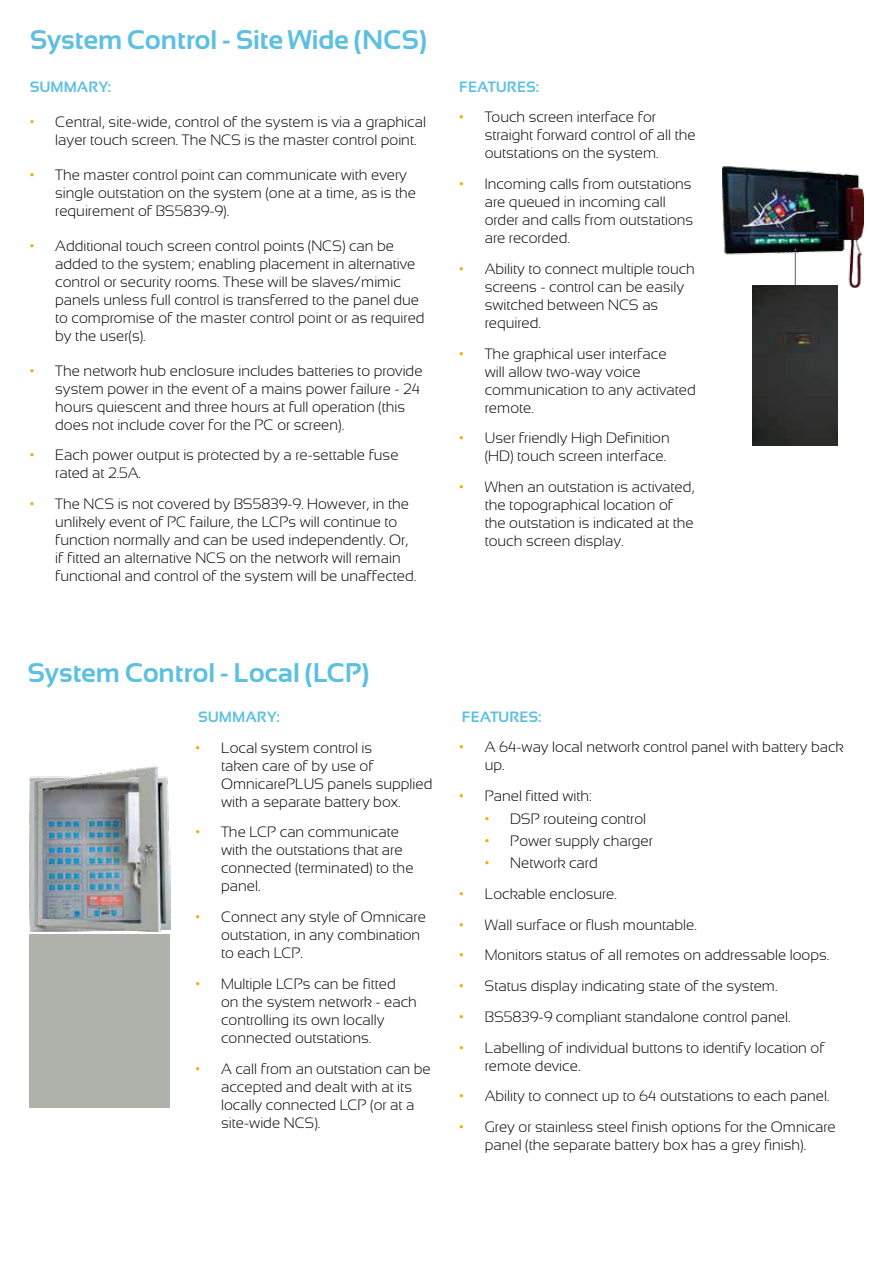
<style>
.page{position:relative;width:893px;height:1263px;background:#fff}
.page>*{position:absolute;margin:0;border:0;box-sizing:border-box;transform-origin:0 0}
.t1{font:700 27px "Sansation";color:#5dc0e0}
.t2{font:300 15px/18px "Sansation";color:#000}
.t3{font:700 15px "Sansation";color:#5dc0e0}
.s1{color:#f8ac00}
</style>
<div class="page">
<img style="left:753px;top:289px;width:85px;height:157px">
<img style="left:723px;top:166px;width:140px;height:123px">
<img style="left:30px;top:766px;width:140px;height:166px">
<div style="left:30px;top:934px;width:140px;height:174px;background:#afb1ab"></div>
<h1 class="t1" style="left:30px;top:25px;width:399px">System Control - Site Wide (NCS)</h1>
<p class="t3" style="left:30px;top:78px;width:83px">SUMMARY:</p>
<p class="t2" style="left:55px;top:112px;width:372px;text-indent:-26px"><span class="s1">•</span> Central, site-wide, control of the system is via a graphical layer touch screen. The NCS is the master control point.</p>
<p class="t2" style="left:55px;top:165px;width:362px;text-indent:-26px"><span class="s1">•</span> The master control point can communicate with every single outstation on the system (one at a time, as is the requirement of BS5839-9).</p>
<p class="t2" style="left:55px;top:236px;width:371px;text-indent:-26px"><span class="s1">•</span> Additional touch screen control points (NCS) can be added to the system; enabling placement in alternative control or security rooms. These will be slaves/mimic panels unless full control is transferred to the panel due to compromise of the master control point or as required by the user(s).</p>
<p class="t2" style="left:55px;top:361px;width:369px;text-indent:-26px"><span class="s1">•</span> The network hub enclosure includes batteries to provide system power in the event of a mains power failure - 24 hours quiescent and three hours at full operation (this does not include cover for the PC or screen).</p>
<p class="t2" style="left:55px;top:446px;width:345px;text-indent:-26px"><span class="s1">•</span> Each power output is protected by a re-settable fuse rated at 2.5A.</p>
<p class="t2" style="left:55px;top:495px;width:363px;text-indent:-26px"><span class="s1">•</span> The NCS is not covered by BS5839-9. However, in the unlikely event of PC failure, the LCPs will continue to function normally and can be used independently. Or, if fitted an alternative NCS on the network will remain functional and control of the system will be unaffected.</p>
<p class="t3" style="left:459px;top:78px;width:81px">FEATURES:</p>
<p class="t2" style="left:485px;top:108px;width:212px;text-indent:-26px"><span class="s1">•</span> Touch screen interface for straight forward control of all the outstations on the system.</p>
<p class="t2" style="left:485px;top:175px;width:210px;text-indent:-26px"><span class="s1">•</span> Incoming calls from outstations are queued in incoming call order and calls from outstations are recorded.</p>
<p class="t2" style="left:485px;top:260px;width:212px;text-indent:-26px"><span class="s1">•</span> Ability to connect multiple touch screens - control can be easily switched between NCS as required.</p>
<p class="t2" style="left:485px;top:344px;width:213px;text-indent:-26px"><span class="s1">•</span> The graphical user interface<br>will allow two-way voice communication to any activated remote.</p>
<p class="t2" style="left:459px;top:429px;width:212px;text-align:right"><span class="s1">•</span> User friendly High Definition (HD) touch screen interface.</p>
<p class="t2" style="left:485px;top:478px;width:211px;text-indent:-26px"><span class="s1">•</span> When an outstation is activated, the topographical location of the outstation is indicated at the touch screen display.</p>
<h1 class="t1" style="left:28px;top:658px;width:344px">System Control - Local (LCP)</h1>
<p class="t3" style="left:198px;top:708px;width:83px">SUMMARY:</p>
<p class="t2" style="left:221px;top:738px;width:213px;text-indent:-26px"><span class="s1">•</span> Local system control is<br>taken care of by use of<br>OmnicarePLUS panels supplied with a separate battery box.</p>
<p class="t2" style="left:221px;top:823px;width:194px;text-indent:-26px"><span class="s1">•</span> The LCP can communicate with the outstations that are connected (terminated) to the panel.</p>
<p class="t2" style="left:221px;top:908px;width:206px;text-indent:-26px"><span class="s1">•</span> Connect any style of Omnicare outstation, in any combination to each LCP.</p>
<p class="t2" style="left:221px;top:975px;width:197px;text-indent:-26px"><span class="s1">•</span> Multiple LCPs can be fitted on the system network - each controlling its own locally connected outstations.</p>
<p class="t2" style="left:221px;top:1059px;width:211px;text-indent:-26px"><span class="s1">•</span> A call from an outstation can be accepted and dealt with at its locally connected LCP (or at a site-wide NCS).</p>
<p class="t3" style="left:462px;top:708px;width:81px">FEATURES:</p>
<p class="t2" style="left:485px;top:738px;width:360px;text-indent:-26px"><span class="s1">•</span> A 64-way local network control panel with battery back up.</p>
<p class="t2" style="left:459px;top:787px;width:134px"><span class="s1">•</span> Panel fitted with:</p>
<p class="t2" style="left:485px;top:809px;width:163px"><span class="s1">•</span> DSP routeing control</p>
<p class="t2" style="left:485px;top:832px;width:170px"><span class="s1">•</span> Power supply charger</p>
<p class="t2" style="left:485px;top:854px;width:114px"><span class="s1">•</span> Network card</p>
<p class="t2" style="left:459px;top:885px;width:159px"><span class="s1">•</span> Lockable enclosure.</p>
<p class="t2" style="left:459px;top:915px;width:239px"><span class="s1">•</span> Wall surface or flush mountable.</p>
<p class="t2" style="left:459px;top:946px;width:371px"><span class="s1">•</span> Monitors status of all remotes on addressable loops.</p>
<p class="t2" style="left:459px;top:977px;width:320px"><span class="s1">•</span> Status display indicating state of the system.</p>
<p class="t2" style="left:459px;top:1008px;width:333px"><span class="s1">•</span> BS5839-9 compliant standalone control panel.</p>
<p class="t2" style="left:485px;top:1038px;width:341px;text-indent:-26px"><span class="s1">•</span> Labelling of individual buttons to identify location of remote device.</p>
<p class="t2" style="left:459px;top:1087px;width:372px"><span class="s1">•</span> Ability to connect up to 64 outstations to each panel.</p>
<p class="t2" style="left:459px;top:1118px;width:378px;text-align:center"><span class="s1">•</span> Grey or stainless steel finish options for the Omnicare panel (the separate battery box has a grey finish).</p>
</div>
